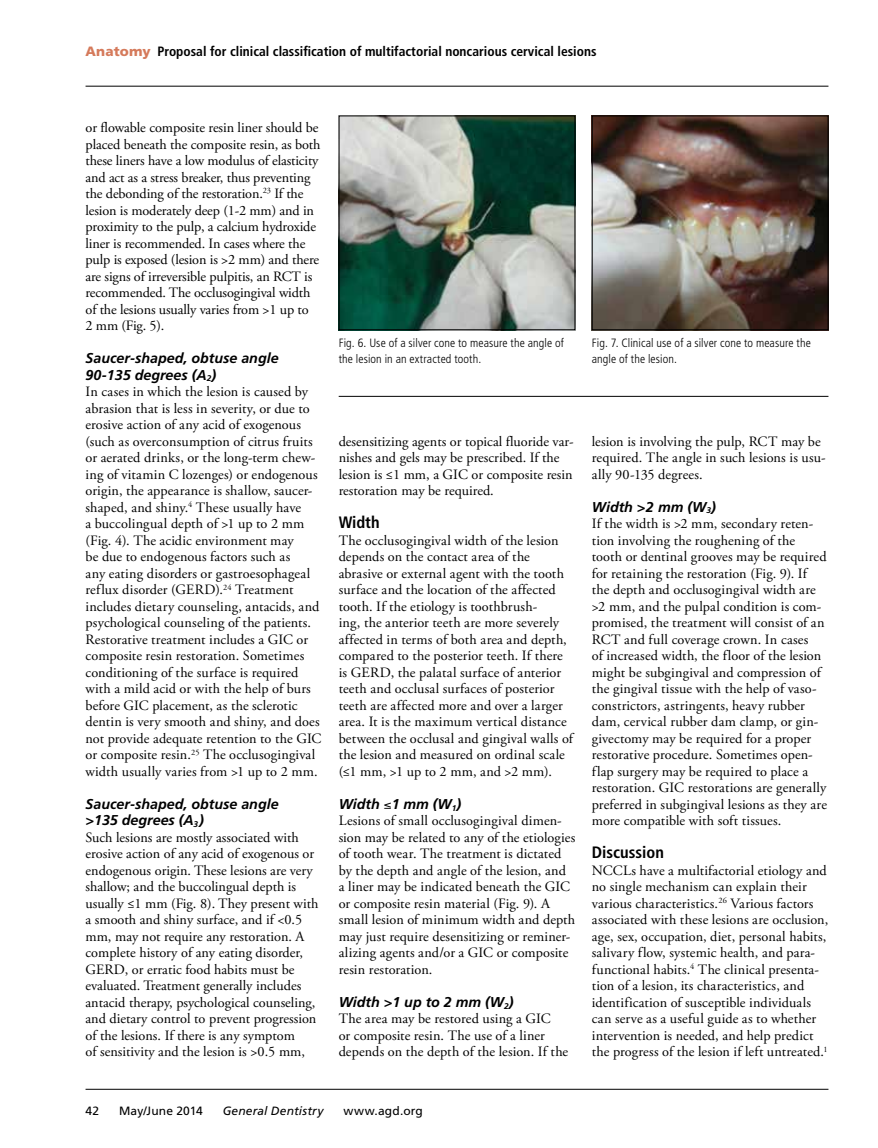
<style>
.page{position:relative;width:878px;height:1148px;background:#fff}
.page>*{position:absolute;margin:0;border:0;box-sizing:border-box;transform-origin:0 0}
.t1{font:700 condensed 16.5px "Frutiger";color:#000}
.t2{font:14.25px/16.5px "Adobe Garamond Pro";color:#000}
.t3{font:italic 700 14.25px/16.5px "Frutiger";color:#000}
.t4{font:700 condensed 13.5px "Frutiger";color:#000}
.t5{font:300 condensed 12px/16.5px "Frutiger";letter-spacing:.01em;color:#000}
.t6{font:12px "Frutiger";letter-spacing:.015em;color:#000}
.t7{font:italic 12px "Frutiger";letter-spacing:.015em;color:#000}
.s1{font-weight:900;font-stretch:normal;color:#d57a5b}
</style>
<div class="page">
<hr style="left:86px;top:1089px;width:742px;height:1px;background:#000">
<hr style="left:86px;top:86px;width:742px;height:1px;background:#000">
<img style="left:341px;top:118px;width:232px;height:210px">
<div style="left:339px;top:116px;width:236px;height:214px;border:1px solid #000"></div>
<img style="left:593px;top:118px;width:233px;height:210px">
<div style="left:591px;top:116px;width:237px;height:214px;border:1px solid #000"></div>
<hr style="left:339px;top:396px;width:489px;height:1px;background:#000">
<p class="t4" style="left:86px;top:43px;width:512px"><span class="s1">Anatomy</span> Proposal for clinical classification of multifactorial noncarious cervical lesions</p>
<p class="t2" style="left:86px;top:120px;width:236px">or flowable composite resin liner should be placed beneath the composite resin, as both these liners have a low modulus of elasticity and act as a stress breaker, thus preventing the debonding of the restoration.<sup>23</sup> If the lesion is moderately deep (1-2 mm) and in proximity to the pulp, a calcium hydroxide liner is recommended. In cases where the pulp is exposed (lesion is &gt;2 mm) and there are signs of irreversible pulpitis, an RCT is recommended. The occlusogingival width of the lesions usually varies from &gt;1 up to<br>2 mm (Fig. 5).</p>
<p class="t3" style="left:86px;top:350px;width:194px">Saucer-shaped, obtuse angle<br>90-135 degrees (A<sub>2</sub>)</p>
<p class="t2" style="left:85px;top:384px;width:237px">In cases in which the lesion is caused by abrasion that is less in severity, or due to erosive action of any acid of exogenous (such as overconsumption of citrus fruits or aerated drinks, or the long-term chew&shy;ing of vitamin C lozenges) or endogenous origin, the appearance is shallow, saucer&shy;shaped, and shiny.<sup>4</sup> These usually have<br>a buccolingual depth of &gt;1 up to 2 mm (Fig. 4). The acidic environment may<br>be due to endogenous factors such as<br>any eating disorders or gastroesophageal reflux disorder (GERD).<sup>24</sup> Treatment includes dietary counseling, antacids, and psychological counseling of the patients.<br>Restorative treatment includes a GIC or composite resin restoration. Sometimes conditioning of the surface is required with a mild acid or with the help of burs before GIC placement, as the sclerotic dentin is very smooth and shiny, and does not provide adequate retention to the GIC or composite resin.<sup>25</sup> The occlusogingival width usually varies from &gt;1 up to 2 mm.</p>
<p class="t3" style="left:86px;top:795px;width:194px">Saucer-shaped, obtuse angle &gt;135 degrees (A<sub>3</sub>)</p>
<p class="t2" style="left:86px;top:829px;width:234px">Such lesions are mostly associated with erosive action of any acid of exogenous or endogenous origin. These lesions are very shallow; and the buccolingual depth is usually ≤1 mm (Fig. 8). They present with a smooth and shiny surface, and if &lt;0.5 mm, may not require any restoration. A complete history of any eating disorder, GERD, or erratic food habits must be evaluated. Treatment generally includes antacid therapy, psychological counseling, and dietary control to prevent progression of the lesions. If there is any symptom<br>of sensitivity and the lesion is &gt;0.5 mm,</p>
<p class="t5" style="left:338px;top:334px;width:227px">Fig. 6. Use of a silver cone to measure the angle of the lesion in an extracted tooth.</p>
<p class="t5" style="left:591px;top:334px;width:220px">Fig. 7. Clinical use of a silver cone to measure the angle of the lesion.</p>
<p class="t2" style="left:338px;top:433px;width:236px">desensitizing agents or topical fluoride var&shy;nishes and gels may be prescribed. If the lesion is ≤1 mm, a GIC or composite resin restoration may be required.</p>
<p class="t1" style="left:339px;top:512px;width:42px">Width</p>
<p class="t2" style="left:339px;top:532px;width:236px">The occlusogingival width of the lesion depends on the contact area of the abrasive or external agent with the tooth surface and the location of the affected tooth. If the etiology is toothbrush-<br>ing, the anterior teeth are more severely affected in terms of both area and depth, compared to the posterior teeth. If there is GERD, the palatal surface of anterior teeth and occlusal surfaces of posterior teeth are affected more and over a larger area. It is the maximum vertical distance between the occlusal and gingival walls of the lesion and measured on ordinal scale (≤1 mm, &gt;1 up to 2 mm, and &gt;2 mm).</p>
<p class="t3" style="left:339px;top:795px;width:124px">Width ≤1 mm (W<sub>1</sub>)</p>
<p class="t2" style="left:338px;top:813px;width:238px">Lesions of small occlusogingival dimen&shy;sion may be related to any of the etiologies of tooth wear. The treatment is dictated by the depth and angle of the lesion, and<br>a liner may be indicated beneath the GIC or composite resin material (Fig. 9). A small lesion of minimum width and depth may just require desensitizing or reminer&shy;alizing agents and/or a GIC or composite resin restoration.</p>
<p class="t3" style="left:338px;top:993px;width:176px">Width &gt;1 up to 2 mm (W<sub>2</sub>)</p>
<p class="t2" style="left:339px;top:1011px;width:231px">The area may be restored using a GIC<br>or composite resin. The use of a liner depends on the depth of the lesion. If the</p>
<p class="t2" style="left:591px;top:433px;width:235px">lesion is involving the pulp, RCT may be required. The angle in such lesions is usu&shy;ally 90-135 degrees.</p>
<p class="t3" style="left:591px;top:498px;width:125px">Width &gt;2 mm (W<sub>3</sub>)</p>
<p class="t2" style="left:592px;top:516px;width:237px">If the width is &gt;2 mm, secondary reten&shy;tion involving the roughening of the tooth or dentinal grooves may be required for retaining the restoration (Fig. 9). If the depth and occlusogingival width are &gt;2 mm, and the pulpal condition is com&shy;promised, the treatment will consist of an RCT and full coverage crown. In cases<br>of increased width, the floor of the lesion might be subgingival and compression of the gingival tissue with the help of vaso&shy;constrictors, astringents, heavy rubber dam, cervical rubber dam clamp, or gin&shy;givectomy may be required for a proper restorative procedure. Sometimes open&shy;flap surgery may be required to place a restoration. GIC restorations are generally preferred in subgingival lesions as they are more compatible with soft tissues.</p>
<p class="t1" style="left:591px;top:842px;width:74px">Discussion</p>
<p class="t2" style="left:591px;top:862px;width:238px">NCCLs have a multifactorial etiology and no single mechanism can explain their various characteristics.<sup>26</sup> Various factors associated with these lesions are occlusion, age, sex, occupation, diet, personal habits, salivary flow, systemic health, and para&shy;functional habits.<sup>4</sup> The clinical presenta&shy;tion of a lesion, its characteristics, and identification of susceptible individuals can serve as a useful guide as to whether intervention is needed, and help predict the progress of the lesion if left untreated.<sup>1</sup></p>
<p class="t6" style="left:86px;top:1104px;width:15px">42</p>
<p class="t6" style="left:119px;top:1104px;width:85px">May/June 2014</p>
<p class="t7" style="left:223px;top:1104px;width:102px">General Dentistry</p>
<p class="t6" style="left:343px;top:1104px;width:81px">www.agd.org</p>
</div>
